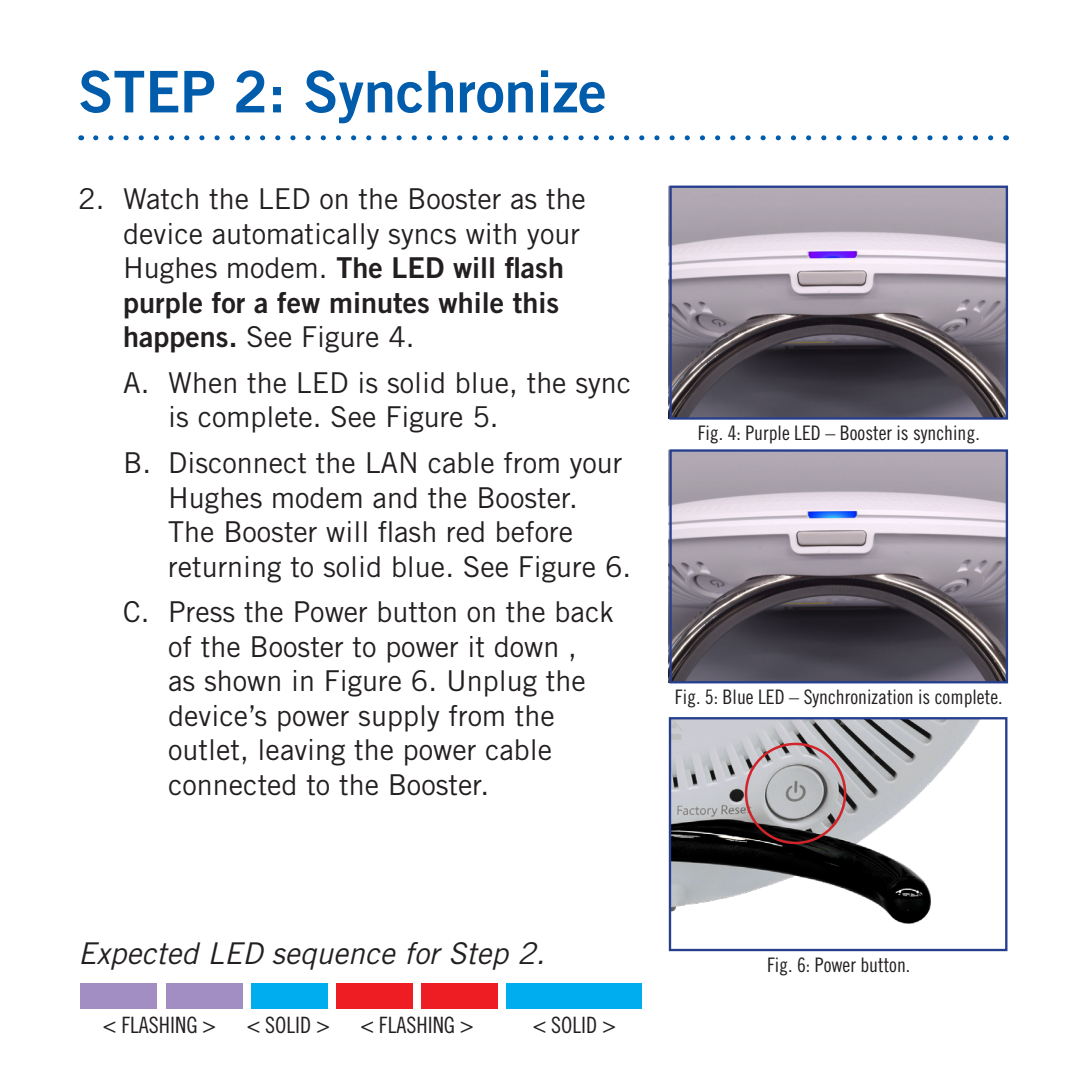
<style>
.page{position:relative;width:1080px;height:1080px;background:#fff}
.page>*{position:absolute;margin:0;border:0;box-sizing:border-box;transform-origin:0 0}
.t1{font:57.5px "Trade Gothic Bold Two";color:#015dac}
.t2{font:italic 30px "Trade Gothic";color:#231f20}
.t3{font:28.75px/34.5px "Trade Gothic";color:#231f20}
.t4{font:22.5px "Trade Gothic Cond Eighteen";color:#231f20}
.t5{font:20px "Trade Gothic Cond Eighteen";color:#231f20}
.s1{font-family:"Trade Gothic Bold Two"}
</style>
<div class="page">
<img style="left:672px;top:452px;width:333px;height:228px">
<img style="left:672px;top:189px;width:333px;height:228px">
<img style="left:672px;top:720px;width:308px;height:204px">
<svg style="left:96px;top:135px;width:898px;height:5px"></svg>
<div style="left:745px;top:743px;width:101px;height:101px;border:2px solid #d1232a;border-radius:50%"></div>
<div style="left:507px;top:983px;width:135px;height:26px;background:#00aeef"></div>
<div style="left:80px;top:983px;width:76px;height:26px;background:#a28ec3"></div>
<div style="left:166px;top:983px;width:77px;height:26px;background:#a28ec3"></div>
<div style="left:251px;top:983px;width:77px;height:26px;background:#00aeef"></div>
<div style="left:336px;top:983px;width:76px;height:26px;background:#ee1d23"></div>
<div style="left:421px;top:983px;width:76px;height:26px;background:#ee1d23"></div>
<div style="left:669px;top:717px;width:338px;height:234px;border:2px solid #253f8e"></div>
<div style="left:669px;top:186px;width:339px;height:234px;border:2px solid #253f8e"></div>
<div style="left:669px;top:449px;width:339px;height:234px;border:2px solid #253f8e"></div>
<p class="t1" style="left:78px;top:56px;width:530px">STEP 2: Synchronize</p>
<p class="t3" style="left:123px;top:181px;width:464px;text-indent:-45px">2. Watch the LED on the Booster as the device automatically syncs with your<br>Hughes modem. <span class="s1">The LED will flash purple for a few minutes while this happens.</span> See Figure 4.</p>
<p class="t3" style="left:168px;top:365px;width:465px;text-indent:-45px">A. When the LED is solid blue, the sync is complete. See Figure 5.</p>
<p class="t3" style="left:168px;top:445px;width:465px;text-indent:-45px">B. Disconnect the LAN cable from your Hughes modem and the Booster.<br>The Booster will flash red before returning to solid blue. See Figure 6.</p>
<p class="t3" style="left:168px;top:595px;width:447px;text-indent:-45px">C. Press the Power button on the back of the Booster to power it down ,<br>as shown in Figure 6. Unplug the device’s power supply from the outlet, leaving the power cable connected to the Booster.</p>
<p class="t5" style="left:698px;top:421px;width:284px">Fig. 4: Purple LED – Booster is synching.</p>
<p class="t5" style="left:675px;top:685px;width:329px">Fig. 5: Blue LED – Synchronization is complete.</p>
<p class="t2" style="left:78px;top:935px;width:468px">Expected LED sequence for Step 2.</p>
<p class="t4" style="left:103px;top:1012px;width:115px">&lt; FLASHING &gt;</p>
<p class="t4" style="left:247px;top:1012px;width:85px">&lt; SOLID &gt;</p>
<p class="t4" style="left:360px;top:1012px;width:115px">&lt; FLASHING &gt;</p>
<p class="t4" style="left:533px;top:1012px;width:85px">&lt; SOLID &gt;</p>
<p class="t5" style="left:767px;top:953px;width:145px">Fig. 6: Power button.</p>
</div>
